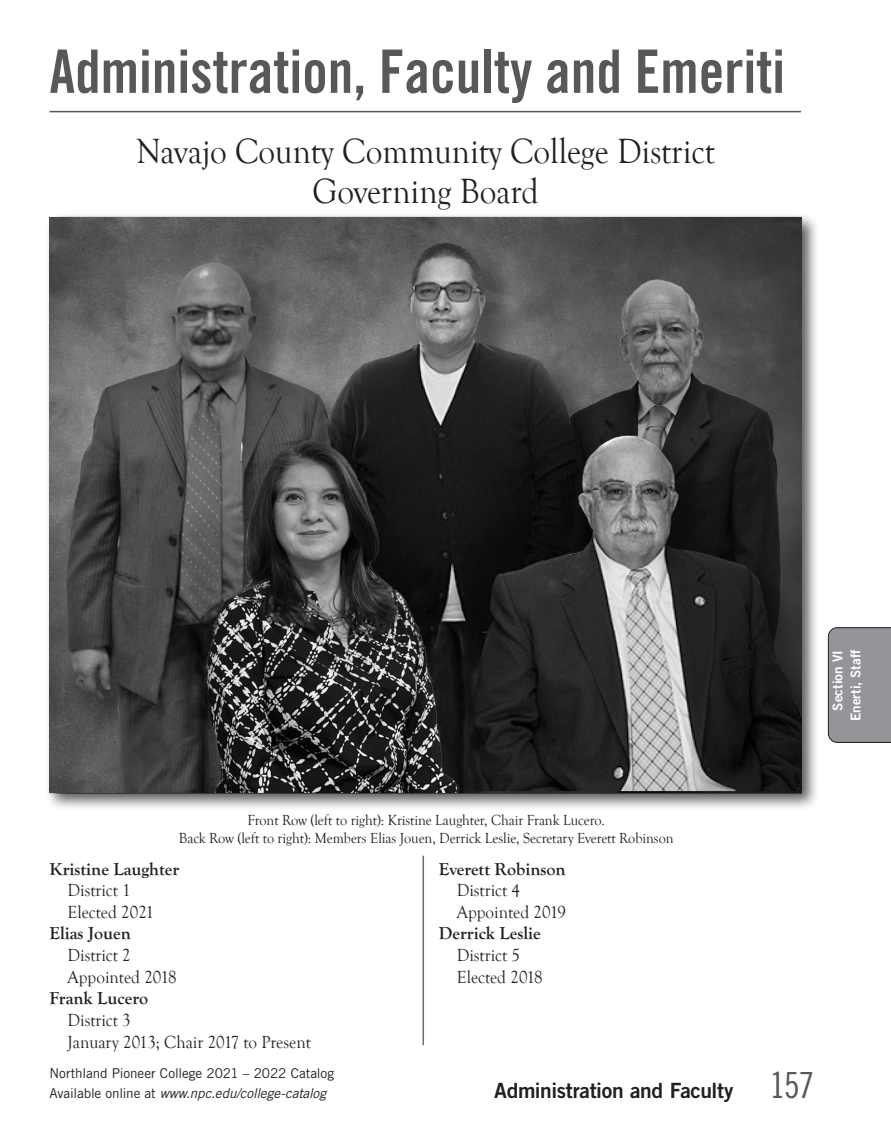
<style>
.page{position:relative;width:891px;height:1148px;background:#fff}
.page>*{position:absolute;margin:0;border:0;box-sizing:border-box;transform-origin:0 0}
.H1__Department{font:60px "Trade Gothic LT Std Bd Cn 20";color:#57585a;scale:.96 1}
.H2__Specialization{font:36px/40.5px "Goudy Old Style T";color:#231f20;text-align:center;scale:.92 1}
.t1{font:21px "Trade Gothic LT Std Bd 2";letter-spacing:-.02em;color:#231f20}
.Credential{font:18px "Goudy Old Style T";color:#231f20;scale:.95 1}
.Name{font:700 18px "Goudy Old Style T";color:#231f20}
.Body{font:15px/18px "Goudy Old Style T";letter-spacing:-.005em;color:#1f1d1e;text-align:center;scale:.95 1}
.t2{font:13.5px/19.5px "Trade Gothic LT Std";letter-spacing:-.005em;color:#231f20}
.t3{font:13.5px/18px "Trade Gothic LT Std Bd 2";color:#fff;text-align:right}
.s1{font-style:italic}
.s2{font-family:"Trade Gothic LT Std Cn 18";font-size:36px;color:#57585a}
</style>
<div class="page">
<div style="left:828px;top:627px;width:63px;height:116px;background:#939598"></div>
<hr style="left:50px;top:111px;width:751px;height:1px;background:#57585a">
<hr style="left:423px;top:855px;width:1px;height:190px;background:#6c6d70">
<div style="left:44px;top:212px;width:776px;height:599px;background:#231f20;opacity:.75"></div>
<img style="left:49px;top:217px;width:753px;height:576px">
<p class="H1__Department" style="left:50px;top:35px;width:768px">Administration, Faculty and Emeriti</p>
<p class="H2__Specialization" style="left:137px;top:131px;width:630px">Navajo County Community College District<br>Governing Board</p>
<p class="t3" style="left:828px;top:721px;width:73px;rotate:-90deg">Section VI<br>Enerti, Staff</p>
<p class="Body" style="left:179px;top:811px;width:522px">Front Row (left to right): Kristine Laughter, Chair Frank Lucero.<br>Back Row (left to right): Members Elias Jouen, Derrick Leslie, Secretary Everett Robinson</p>
<p class="Name" style="left:50px;top:858px;width:131px">Kristine Laughter</p>
<p class="Credential" style="left:68px;top:880px;width:68px">District 1</p>
<p class="Credential" style="left:68px;top:902px;width:93px">Elected 2021</p>
<p class="Name" style="left:50px;top:923px;width:83px">Elias Jouen</p>
<p class="Credential" style="left:68px;top:945px;width:68px">District 2</p>
<p class="Credential" style="left:68px;top:967px;width:116px">Appointed 2018</p>
<p class="Name" style="left:50px;top:988px;width:100px">Frank Lucero</p>
<p class="Credential" style="left:68px;top:1010px;width:68px">District 3</p>
<p class="Credential" style="left:68px;top:1031px;width:258px">January 2013; Chair 2017 to Present</p>
<p class="Name" style="left:439px;top:858px;width:129px">Everett Robinson</p>
<p class="Credential" style="left:457px;top:880px;width:68px">District 4</p>
<p class="Credential" style="left:457px;top:902px;width:117px">Appointed 2019</p>
<p class="Name" style="left:439px;top:923px;width:104px">Derrick Leslie</p>
<p class="Credential" style="left:457px;top:945px;width:68px">District 5</p>
<p class="Credential" style="left:457px;top:967px;width:92px">Elected 2018</p>
<p class="t2" style="left:50px;top:1063px;width:286px">Northland Pioneer College 2021 – 2022 Catalog<br>Available online at <span class="s1">www.npc.edu/college-catalog</span></p>
<h3 class="t1" style="left:494px;top:1077px;width:322px">Administration and Faculty <span class="s2">157</span></h3>
</div>
